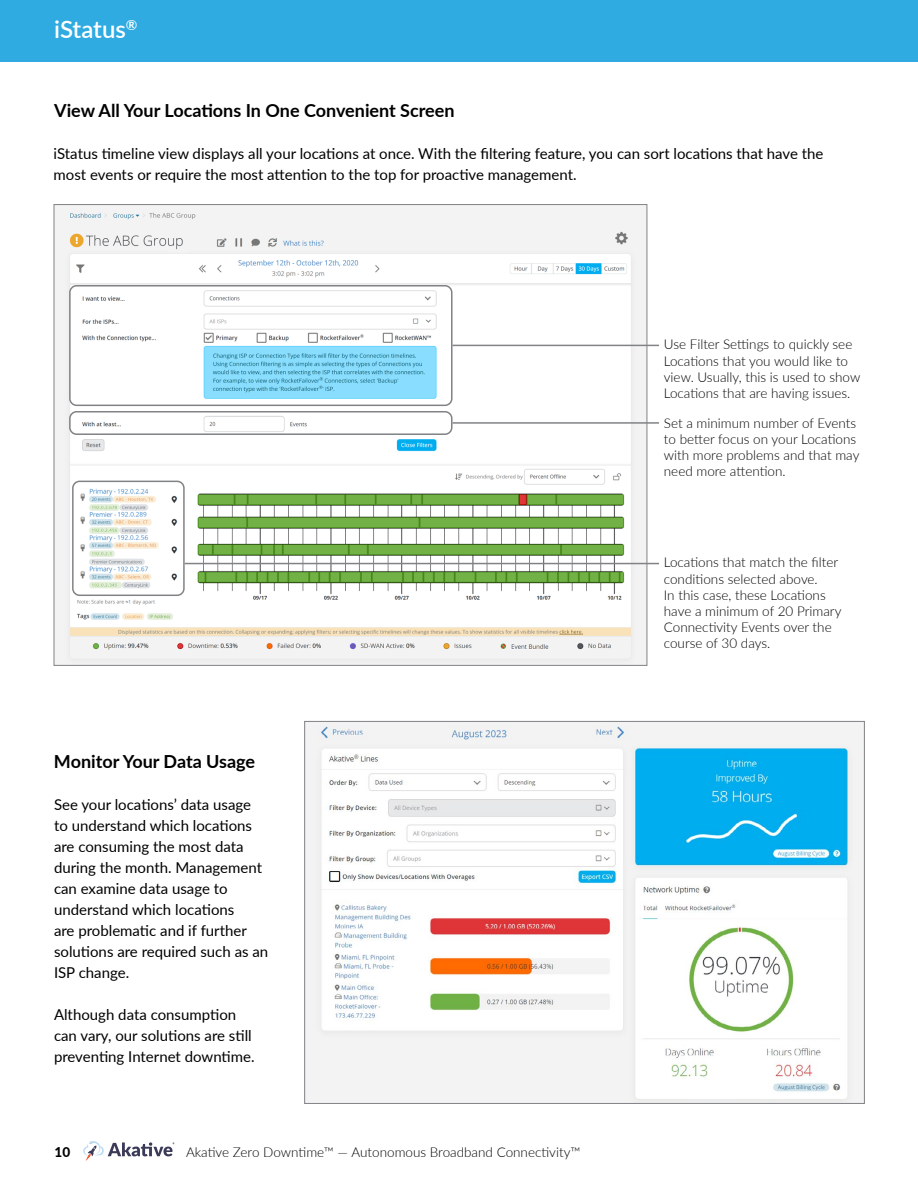
<style>
.page{position:relative;width:918px;height:1188px;background:#fff}
.page>*{position:absolute;margin:0;border:0;box-sizing:border-box;transform-origin:0 0}
.t1{font:600 24px "Lato";color:#fff}
.t2{font:700 18px "Lato";color:#000}
.t3{font:15px/21px "Lato";color:#000}
.t4{font:300 13.5px/16.2px "Lato";color:#000}
.t5{font:800 13.5px "Lato";color:#000}
</style>
<div class="page">
<svg style="left:83px;top:1141px;width:91px;height:20px"></svg>
<div style="left:0;top:0;width:918px;height:61px;background:#2fabe1"></div>
<img style="left:56px;top:206px;width:589px;height:458px">
<div style="left:72px;top:481px;width:113px;height:115px;border:2px solid #808285;border-radius:7px"></div>
<div style="left:69px;top:285px;width:384px;height:121px;border:2px solid #808285;border-radius:7px"></div>
<div style="left:69px;top:411px;width:384px;height:24px;border:2px solid #808285;border-radius:7px"></div>
<hr style="left:185px;top:563px;width:474px;height:1px;background:#808285">
<hr style="left:453px;top:345px;width:206px;height:1px;background:#808285">
<hr style="left:453px;top:422px;width:206px;height:2px;background:#808285">
<img style="left:306px;top:723px;width:557px;height:379px">
<h1 class="t1" style="left:54px;top:12px;width:85px">iStatus<sup>®</sup></h1>
<p class="t2" style="left:54px;top:97px;width:402px">View All Your Locations In One Convenient Screen</p>
<p class="t3" style="left:54px;top:142px;width:771px">iStatus timeline view displays all your locations at once. With the filtering feature, you can sort locations that have the most events or require the most attention to the top for proactive management.</p>
<p class="t4" style="left:664px;top:336px;width:198px">Use Filter Settings to quickly see Locations that you would like to view. Usually, this is used to show Locations that are having issues.</p>
<p class="t4" style="left:664px;top:414px;width:197px">Set a minimum number of Events to better focus on your Locations with more problems and that may need more attention.</p>
<p class="t2" style="left:54px;top:748px;width:203px">Monitor Your Data Usage</p>
<p class="t3" style="left:54px;top:793px;width:216px">See your locations’ data usage to understand which locations are consuming the most data during the month. Management can examine data usage to understand which locations<br>are problematic and if further solutions are required such as an<br>ISP change.</p>
<p class="t3" style="left:54px;top:1003px;width:202px">Although data consumption can vary, our solutions are still preventing Internet downtime.</p>
<p class="t5" style="left:55px;top:1142px;width:17px">10</p>
<p class="t4" style="left:186px;top:1143px;width:396px">Akative Zero Downtime™ — Autonomous Broadband Connectivity™</p>
<p class="t4" style="left:664px;top:554px;width:179px">Locations that match the filter conditions selected above.<br>In this case, these Locations have a minimum of 20 Primary<br>Connectivity Events over the course of 30 days.</p>
</div>
